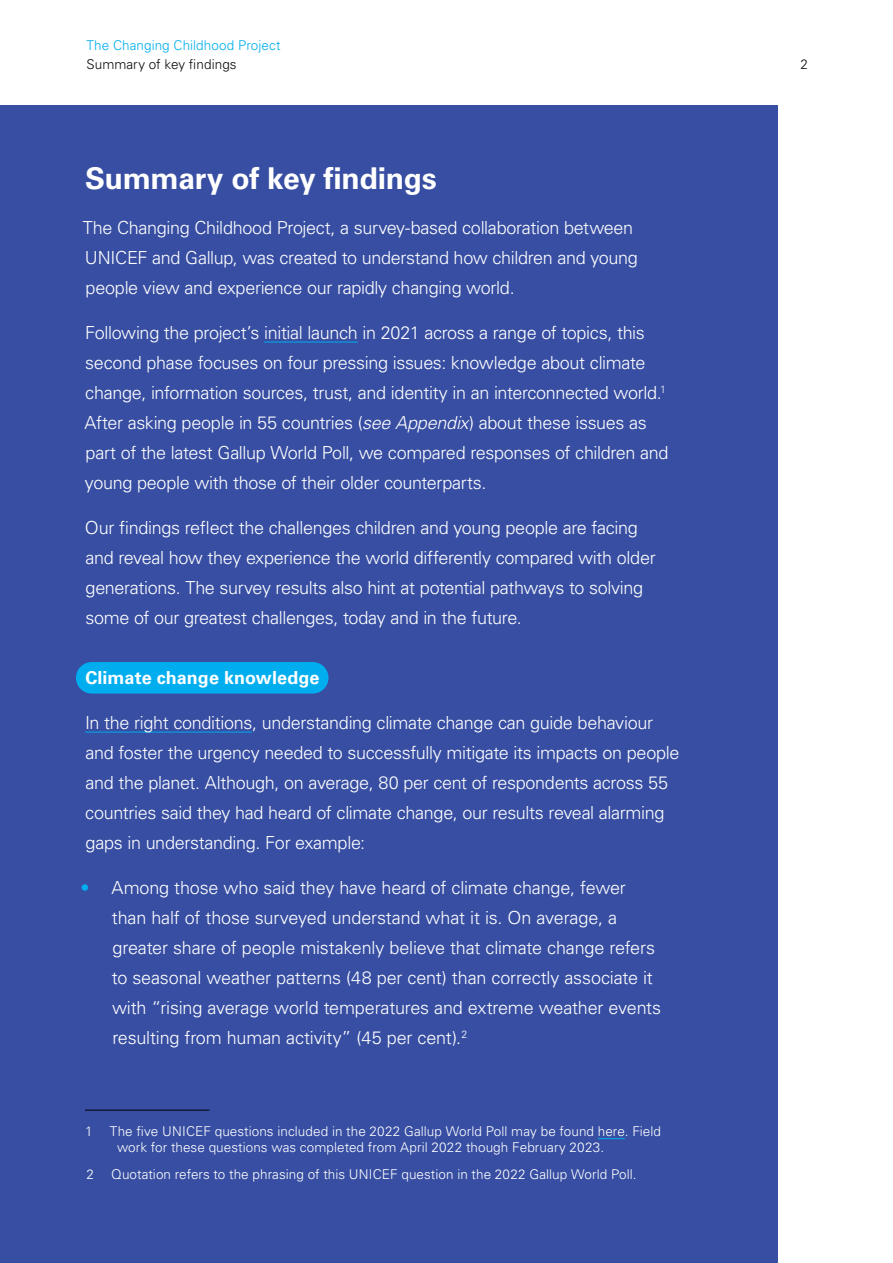
<style>
.page{position:relative;width:893px;height:1263px;background:#fff}
.page>*{position:absolute;margin:0;border:0;box-sizing:border-box;transform-origin:0 0}
.t1{font:700 30px "Univers LT Pro 65";letter-spacing:-.01em;color:#fff}
.t2{font:300 18px/30px "Univers LT Pro 45";letter-spacing:-.02em;color:#fff}
.t3{font:700 18px "Univers LT Pro 65";letter-spacing:.005em;color:#fff}
.t4{font:300 13.5px/16.5px "Univers LT Pro 45";letter-spacing:.005em;color:#fff}
.t5{font:300 13.5px "Univers LT Pro 45";letter-spacing:.005em;color:#00aeef}
.t6{font:300 13.5px "Univers LT Pro 45";letter-spacing:.005em;color:#0d0d0d}
.s1{font-style:italic}
.s2{font-family:"Univers LT Pro 65";font-weight:700;color:#00aeef}
</style>
<div class="page">
<div style="left:0;top:105px;width:777px;height:1158px;background:#374ea2"></div>
<hr style="left:264px;top:342px;width:94px;height:1px;background:#00aeef">
<div style="left:76px;top:662px;width:252px;height:31px;background:#00aeef;border-radius:16px"></div>
<hr style="left:85px;top:732px;width:167px;height:1px;background:#00aeef">
<hr style="left:85px;top:1110px;width:124px;height:1px;background:#000">
<svg style="left:598px;top:1138px;width:27px;height:1px"></svg>
<p class="t5" style="left:86px;top:37px;width:196px">The Changing Childhood Project</p>
<p class="t6" style="left:86px;top:56px;width:152px">Summary of key findings</p>
<p class="t6" style="left:800px;top:56px;width:9px">2</p>
<h1 class="t1" style="left:85px;top:161px;width:353px">Summary of key findings</h1>
<p class="t2" style="left:83px;top:213px;width:556px">The Changing Childhood Project, a survey-based collaboration between<br>UNICEF and Gallup, was created to understand how children and young people view and experience our rapidly changing world.</p>
<p class="t2" style="left:84px;top:318px;width:586px">Following the project’s initial launch in 2021 across a range of topics, this second phase focuses on four pressing issues: knowledge about climate change, information sources, trust, and identity in an interconnected world.<sup>1<br></sup>After asking people in 55 countries (<span class="s1">see Appendix</span>) about these issues as part of the latest Gallup World Poll, we compared responses of children and young people with those of their older counterparts.</p>
<p class="t2" style="left:85px;top:513px;width:572px">Our findings reflect the challenges children and young people are facing and reveal how they experience the world differently compared with older generations. The survey results also hint at potential pathways to solving some of our greatest challenges, today and in the future.</p>
<p class="t3" style="left:85px;top:667px;width:236px">Climate change knowledge</p>
<p class="t2" style="left:85px;top:708px;width:596px">In the right conditions, understanding climate change can guide behaviour and foster the urgency needed to successfully mitigate its impacts on people and the planet. Although, on average, 80 per cent of respondents across 55 countries said they had heard of climate change, our results reveal alarming gaps in understanding. For example:</p>
<p class="t2" style="left:112px;top:873px;width:551px;text-indent:-30px"><span class="s2">•</span> Among those who said they have heard of climate change, fewer than half of those surveyed understand what it is. On average, a greater share of people mistakenly believe that climate change refers to seasonal weather patterns (48 per cent) than correctly associate it with “rising average world temperatures and extreme weather events resulting from human activity” (45 per cent).<sup>2</sup></p>
<p class="t4" style="left:85px;top:1122px;width:9px">1</p>
<p class="t4" style="left:117px;top:1122px;width:546px;text-indent:-7px">The five UNICEF questions included in the 2022 Gallup World Poll may be found here. Field work for these questions was completed from April 2022 though February 2023.</p>
<p class="t4" style="left:87px;top:1166px;width:9px">2</p>
<p class="t4" style="left:111px;top:1166px;width:527px">Quotation refers to the phrasing of this UNICEF question in the 2022 Gallup World Poll.</p>
</div>
